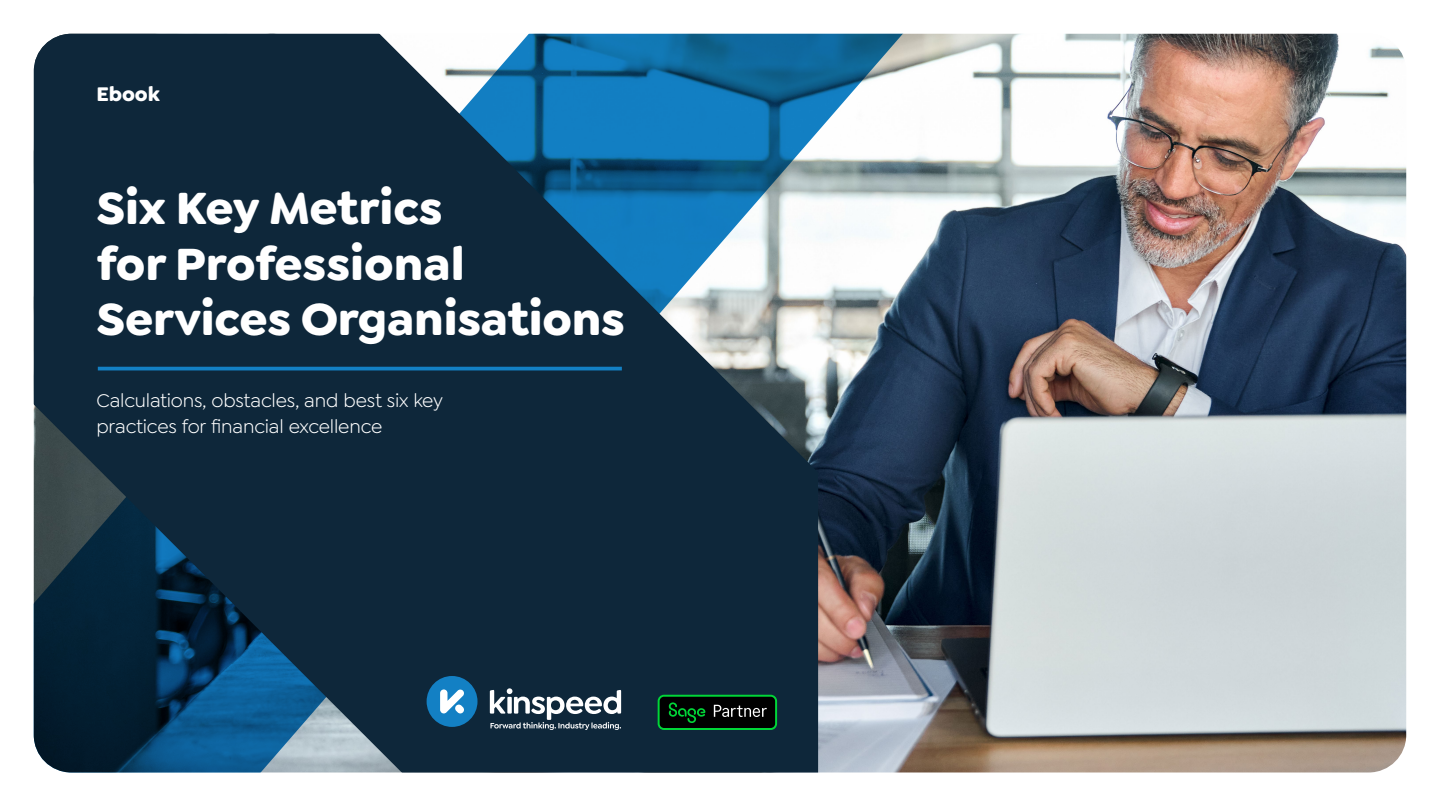
<style>
.page{position:relative;width:1440px;height:810px;background:#fff}
.page>*{position:absolute;margin:0;border:0;box-sizing:border-box;transform-origin:0 0}
.t1{font:700 48px/55.5px "Goldplay";letter-spacing:-.005em;color:#fff}
.t2{font:700 21px "Goldplay";letter-spacing:-.005em;color:#fff}
.t3{font:19.5px/25.5px "Goldplay";letter-spacing:-.01em;color:#fff}
</style>
<div class="page">
<img style="left:950px;top:34px;width:456px;height:738px">
<img style="left:818px;top:34px;width:132px;height:738px">
<svg style="left:34px;top:34px;width:784px;height:738px;background:#1b3c53"></svg>
<hr style="left:98px;top:367px;width:524px;height:3px;background:#1380c4">
<div style="left:427px;top:676px;width:51px;height:51px;background:#1380c4;border-radius:50%"></div>
<svg style="left:440px;top:689px;width:24px;height:24px"></svg>
<svg style="left:490px;top:688px;width:131px;height:42px"></svg>
<svg style="left:658px;top:695px;width:119px;height:35px;background:#0b3115"></svg>
<p class="t2" style="left:96px;top:81px;width:65px">Ebook</p>
<h1 class="t1" style="left:96px;top:180px;width:530px">Six Key Metrics<br>for Professional<br>Services Organisations</h1>
<p class="t3" style="left:96px;top:388px;width:348px">Calculations, obstacles, and best six key practices for financial excellence</p>
</div>
